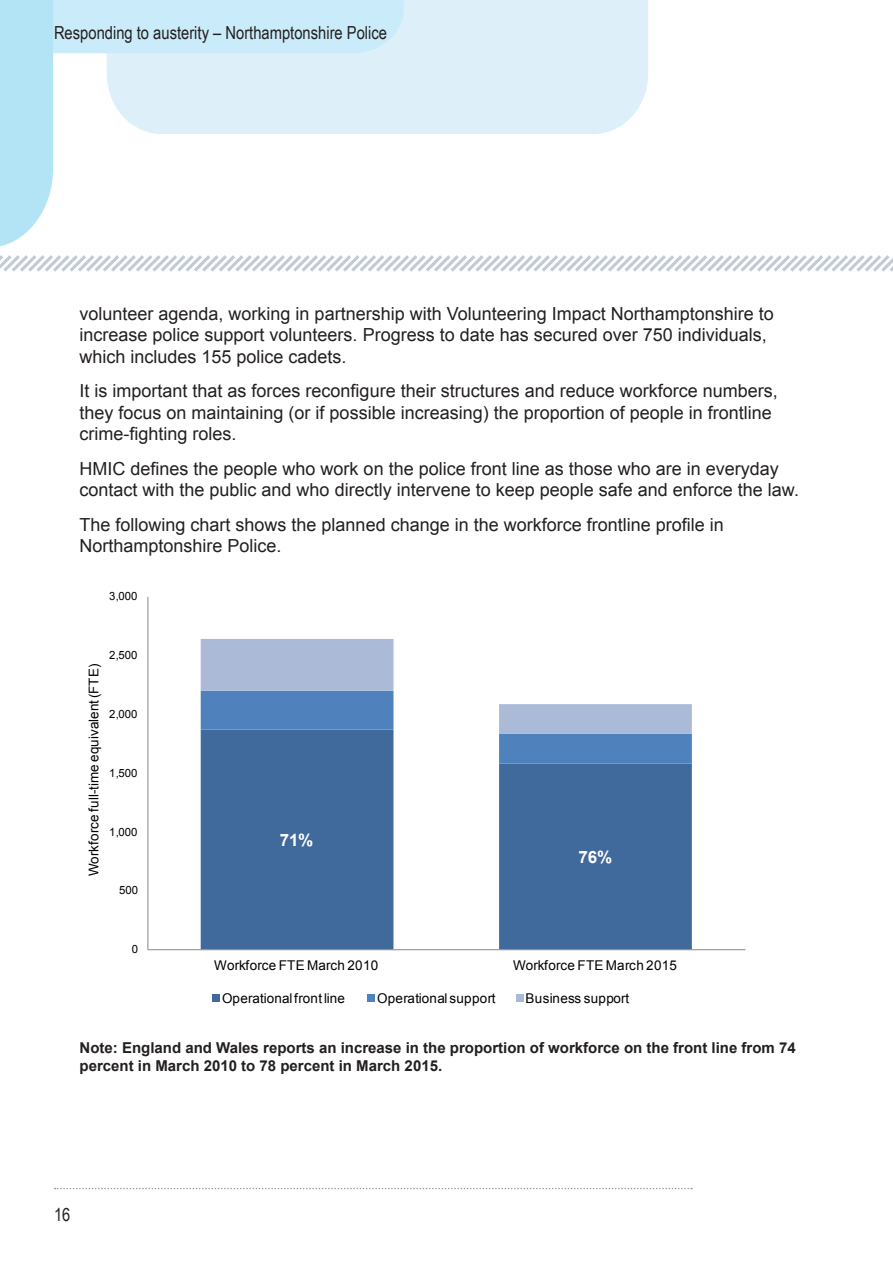
<style>
.page{position:relative;width:893px;height:1263px;background:#fff}
.page>*{position:absolute;margin:0;border:0;box-sizing:border-box;transform-origin:0 0}
.Paragraph{font:18px/21.6px "Arial";color:#231f20}
.t1{font:18px "Arial Narrow";color:#231f20}
.t2{font:700 16.95px "Arial";color:#fff}
.t3{font:700 15px/18px "Arial";color:#231f20}
.t4{font:13.5px "Arial";letter-spacing:.025em;color:#000}
.t5{font:11.4px "Arial";letter-spacing:.005em;color:#000}
</style>
<div class="page">
<svg style="left:0;top:0;width:893px;height:272px"></svg>
<svg style="left:55px;top:1188px;width:637px;height:1px"></svg>
<svg style="left:201px;top:764px;width:491px;height:185px;fill:#40699c"></svg>
<svg style="left:200px;top:691px;width:492px;height:73px"></svg>
<svg style="left:201px;top:639px;width:491px;height:95px"></svg>
<hr style="left:148px;top:597px;width:1px;height:353px;background:#868686">
<hr style="left:148px;top:949px;width:597px;height:1px;background:#868686">
<div style="left:213px;top:995px;width:7px;height:7px;background:#40699c"></div>
<div style="left:367px;top:995px;width:8px;height:7px;background:#4f81bd"></div>
<div style="left:516px;top:995px;width:7px;height:7px;background:#aabad7"></div>
<p class="t1" style="left:54px;top:19px;width:335px">Responding to austerity – Northamptonshire Police</p>
<p class="Paragraph" style="left:80px;top:303px;width:696px">volunteer agenda, working in partnership with Volunteering Impact Northamptonshire to increase police support volunteers. Progress to date has secured over 750 individuals, which includes 155 police cadets.</p>
<p class="Paragraph" style="left:80px;top:380px;width:700px">It is important that as forces reconfigure their structures and reduce workforce numbers, they focus on maintaining (or if possible increasing) the proportion of people in frontline crime-fighting roles.</p>
<p class="Paragraph" style="left:80px;top:458px;width:721px">HMIC defines the people who work on the police front line as those who are in everyday contact with the public and who directly intervene to keep people safe and enforce the law.</p>
<p class="Paragraph" style="left:80px;top:514px;width:646px">The following chart shows the planned change in the workforce frontline profile in<br>Northamptonshire Police.</p>
<p class="t5" style="left:109px;top:589px;width:30px">3,000</p>
<p class="t4" style="left:85px;top:876px;width:214px;rotate:-90deg">Workforce full-time equivalent (FTE)</p>
<p class="t5" style="left:109px;top:648px;width:30px">2,500</p>
<p class="t5" style="left:109px;top:707px;width:30px">2,000</p>
<p class="t5" style="left:109px;top:765px;width:30px">1,500</p>
<p class="t5" style="left:109px;top:824px;width:30px">1,000</p>
<p class="t5" style="left:119px;top:883px;width:21px">500</p>
<p class="t5" style="left:132px;top:942px;width:8px">0</p>
<p class="t2" style="left:280px;top:829px;width:35px">71%</p>
<p class="t2" style="left:579px;top:846px;width:35px">76%</p>
<p class="t4" style="left:214px;top:957px;width:166px">Workforce FTE March 2010</p>
<p class="t4" style="left:513px;top:957px;width:166px">Workforce FTE March 2015</p>
<p class="t4" style="left:222px;top:989px;width:124px">Operational front line</p>
<p class="t4" style="left:377px;top:989px;width:120px">Operational support</p>
<p class="t4" style="left:526px;top:989px;width:105px">Business support</p>
<p class="t3" style="left:80px;top:1040px;width:718px">Note: England and Wales reports an increase in the proportion of workforce on the front line from 74 percent in March 2010 to 78 percent in March 2015.</p>
<p class="t1" style="left:54px;top:1202px;width:18px">16</p>
</div>
